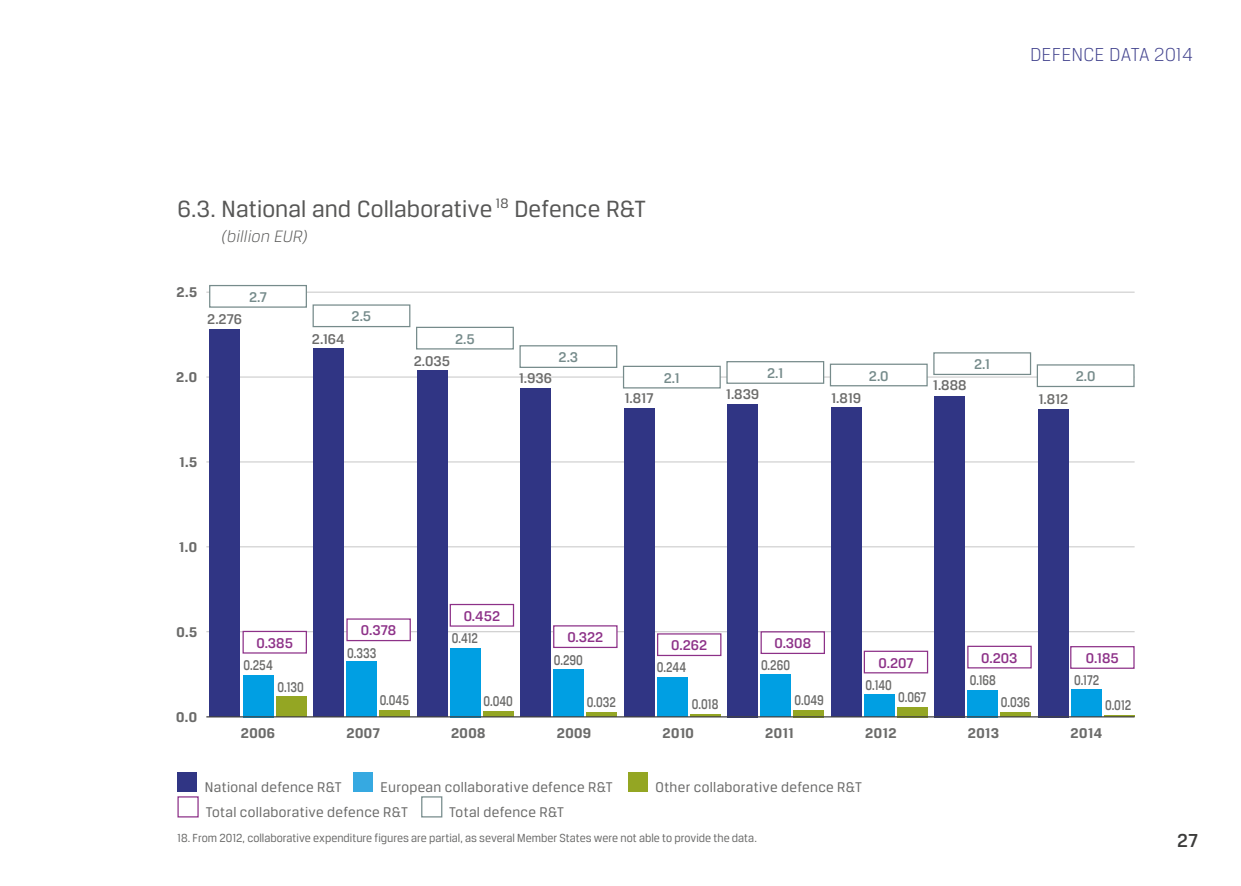
<style>
.page{position:relative;width:1241px;height:886px;background:#fff}
.page>*{position:absolute;margin:0;border:0;box-sizing:border-box;transform-origin:0 0}
.t1{font:25px "Breuer Text";letter-spacing:.005em;color:#575756}
.t2{font:300 20px "Breuer Text";letter-spacing:.01em;color:#42438e}
.t3{font:500 20px "Breuer Text";color:#3c3c3b}
.t4{font:italic 300 17.5px "Breuer Text";letter-spacing:.015em;color:#575756}
.t5{font:15px/25px "Breuer Text";letter-spacing:.02em;color:#6b6b6a}
.t6{font:500 15px "Breuer Text";color:#6b6b6a;scale:.8 1}
.t7{font:700 15px "Breuer Text";letter-spacing:.03em;color:#6b6b6a}
.t8{font:500 15px "Breuer Text";color:#6b6b6a}
.t9{font:500 15px "Breuer Text";color:#8d3188}
.t10{font:500 15px "Breuer Text";color:#768b8b}
.t11{font:12.5px "Breuer Text";color:#6b6b6a;scale:.95 1}
</style>
<div class="page">
<hr style="left:206px;top:292px;width:928px;height:1px;background:#c6c6c6">
<hr style="left:206px;top:377px;width:928px;height:1px;background:#c6c6c6">
<hr style="left:206px;top:461px;width:928px;height:1px;background:#c6c6c6">
<hr style="left:206px;top:546px;width:928px;height:1px;background:#c6c6c6">
<hr style="left:206px;top:631px;width:928px;height:1px;background:#c6c6c6">
<div style="left:210px;top:329px;width:30px;height:388px;background:#303584"></div>
<div style="left:243px;top:675px;width:30px;height:42px;background:#009fe3"></div>
<div style="left:276px;top:696px;width:30px;height:21px;background:#94a623"></div>
<div style="left:313px;top:349px;width:31px;height:368px;background:#303584"></div>
<div style="left:346px;top:662px;width:31px;height:55px;background:#009fe3"></div>
<div style="left:379px;top:710px;width:31px;height:7px;background:#94a623"></div>
<div style="left:520px;top:388px;width:30px;height:329px;background:#303584"></div>
<div style="left:553px;top:669px;width:31px;height:48px;background:#009fe3"></div>
<div style="left:586px;top:712px;width:31px;height:5px;background:#94a623"></div>
<div style="left:727px;top:404px;width:30px;height:313px;background:#303584"></div>
<div style="left:760px;top:674px;width:30px;height:43px;background:#009fe3"></div>
<div style="left:793px;top:710px;width:30px;height:7px;background:#94a623"></div>
<div style="left:830px;top:407px;width:31px;height:310px;background:#303584"></div>
<div style="left:863px;top:694px;width:31px;height:23px;background:#009fe3"></div>
<div style="left:896px;top:707px;width:31px;height:10px;background:#94a623"></div>
<div style="left:934px;top:396px;width:30px;height:321px;background:#303584"></div>
<div style="left:967px;top:690px;width:30px;height:27px;background:#009fe3"></div>
<div style="left:1000px;top:712px;width:30px;height:5px;background:#94a623"></div>
<div style="left:1037px;top:409px;width:31px;height:308px;background:#303584"></div>
<div style="left:1070px;top:690px;width:31px;height:27px;background:#009fe3"></div>
<hr style="left:1103px;top:715px;width:31px;height:2px;background:#94a623">
<div style="left:416px;top:371px;width:31px;height:346px;background:#303584"></div>
<div style="left:483px;top:711px;width:30px;height:6px;background:#94a623"></div>
<div style="left:449px;top:648px;width:31px;height:69px;background:#009fe3"></div>
<div style="left:656px;top:677px;width:31px;height:40px;background:#009fe3"></div>
<hr style="left:689px;top:714px;width:31px;height:3px;background:#94a623">
<div style="left:623px;top:408px;width:31px;height:309px;background:#303584"></div>
<hr style="left:206px;top:716px;width:928px;height:1px;background:#424241">
<div style="left:177px;top:772px;width:20px;height:20px;background:#303584"></div>
<div style="left:353px;top:772px;width:20px;height:20px;background:#36a9e1"></div>
<div style="left:177px;top:796px;width:22px;height:21px;border:1px solid #8d3188"></div>
<div style="left:627px;top:772px;width:20px;height:20px;background:#94a623"></div>
<div style="left:421px;top:796px;width:21px;height:21px;border:1px solid #768b8b"></div>
<div style="left:210px;top:286px;width:96px;height:21px;background:#fff"></div>
<div style="left:209px;top:285px;width:98px;height:23px;border:1px solid #768b8b"></div>
<div style="left:242px;top:631px;width:65px;height:22px;border:1px solid #8d3188"></div>
<div style="left:347px;top:619px;width:63px;height:21px;background:#fff"></div>
<div style="left:346px;top:618px;width:65px;height:23px;border:1px solid #8d3188"></div>
<div style="left:449px;top:604px;width:65px;height:23px;border:1px solid #8d3188"></div>
<div style="left:553px;top:626px;width:64px;height:21px;background:#fff"></div>
<div style="left:553px;top:625px;width:64px;height:23px;border:1px solid #8d3188"></div>
<div style="left:657px;top:633px;width:64px;height:23px;border:1px solid #8d3188"></div>
<div style="left:760px;top:631px;width:64px;height:23px;border:1px solid #8d3188"></div>
<div style="left:863px;top:651px;width:65px;height:22px;border:1px solid #8d3188"></div>
<div style="left:967px;top:646px;width:64px;height:22px;border:1px solid #8d3188"></div>
<div style="left:1069px;top:646px;width:65px;height:23px;border:1px solid #8d3188"></div>
<div style="left:312px;top:304px;width:98px;height:23px;border:1px solid #768b8b"></div>
<div style="left:416px;top:327px;width:98px;height:22px;border:1px solid #768b8b"></div>
<div style="left:519px;top:345px;width:98px;height:23px;border:1px solid #768b8b"></div>
<div style="left:623px;top:366px;width:97px;height:22px;background:#fff"></div>
<div style="left:623px;top:366px;width:97px;height:22px;border:1px solid #768b8b"></div>
<div style="left:727px;top:362px;width:96px;height:21px;background:#fff"></div>
<div style="left:726px;top:361px;width:98px;height:23px;border:1px solid #768b8b"></div>
<div style="left:830px;top:364px;width:96px;height:22px;background:#fff"></div>
<div style="left:829px;top:364px;width:98px;height:22px;border:1px solid #768b8b"></div>
<div style="left:933px;top:352px;width:97px;height:23px;border:1px solid #768b8b"></div>
<div style="left:1037px;top:365px;width:96px;height:21px;background:#fff"></div>
<div style="left:1036px;top:364px;width:98px;height:23px;border:1px solid #768b8b"></div>
<h1 class="t1" style="left:177px;top:195px;width:470px">6.3. National and Collaborative <sup>18</sup> Defence R&amp;T</h1>
<p class="t4" style="left:221px;top:227px;width:87px">(billion EUR)</p>
<p class="t7" style="left:176px;top:283px;width:22px">2.5</p>
<p class="t8" style="left:207px;top:311px;width:37px">2.276</p>
<p class="t10" style="left:249px;top:289px;width:20px">2.7</p>
<p class="t8" style="left:312px;top:330px;width:34px">2.164</p>
<p class="t10" style="left:351px;top:308px;width:21px">2.5</p>
<p class="t10" style="left:455px;top:331px;width:21px">2.5</p>
<h2 class="t2" style="left:1029px;top:43px;width:164px">DEFENCE DATA 2014</h2>
<p class="t7" style="left:176px;top:368px;width:22px">2.0</p>
<p class="t7" style="left:179px;top:453px;width:20px">1.5</p>
<p class="t7" style="left:179px;top:538px;width:20px">1.0</p>
<p class="t7" style="left:176px;top:624px;width:22px">0.5</p>
<p class="t7" style="left:176px;top:709px;width:22px">0.0</p>
<p class="t8" style="left:413px;top:353px;width:38px">2.035</p>
<p class="t10" style="left:558px;top:349px;width:21px">2.3</p>
<p class="t8" style="left:518px;top:370px;width:35px">1.936</p>
<p class="t10" style="left:973px;top:356px;width:18px">2.1</p>
<p class="t10" style="left:663px;top:370px;width:18px">2.1</p>
<p class="t10" style="left:767px;top:365px;width:18px">2.1</p>
<p class="t10" style="left:868px;top:367px;width:21px">2.0</p>
<p class="t8" style="left:932px;top:377px;width:35px">1.888</p>
<p class="t8" style="left:624px;top:390px;width:30px">1.817</p>
<p class="t8" style="left:725px;top:386px;width:35px">1.839</p>
<p class="t8" style="left:831px;top:390px;width:32px">1.819</p>
<p class="t8" style="left:1038px;top:391px;width:31px">1.812</p>
<p class="t10" style="left:1075px;top:368px;width:21px">2.0</p>
<p class="t9" style="left:256px;top:635px;width:38px">0.385</p>
<p class="t6" style="left:243px;top:657px;width:38px">0.254</p>
<p class="t6" style="left:277px;top:678px;width:34px">0.130</p>
<p class="t9" style="left:361px;top:622px;width:37px">0.378</p>
<p class="t6" style="left:347px;top:644px;width:38px">0.333</p>
<p class="t6" style="left:379px;top:692px;width:38px">0.045</p>
<p class="t9" style="left:463px;top:608px;width:38px">0.452</p>
<p class="t6" style="left:451px;top:630px;width:34px">0.412</p>
<p class="t9" style="left:567px;top:629px;width:37px">0.322</p>
<p class="t6" style="left:554px;top:651px;width:38px">0.290</p>
<p class="t9" style="left:671px;top:637px;width:37px">0.262</p>
<p class="t9" style="left:774px;top:635px;width:38px">0.308</p>
<p class="t6" style="left:656px;top:659px;width:38px">0.244</p>
<p class="t6" style="left:761px;top:657px;width:38px">0.260</p>
<p class="t9" style="left:878px;top:654px;width:37px">0.207</p>
<p class="t9" style="left:981px;top:649px;width:38px">0.203</p>
<p class="t9" style="left:1085px;top:650px;width:34px">0.185</p>
<p class="t6" style="left:483px;top:693px;width:38px">0.040</p>
<p class="t6" style="left:586px;top:694px;width:38px">0.032</p>
<p class="t6" style="left:691px;top:696px;width:35px">0.018</p>
<p class="t6" style="left:865px;top:676px;width:35px">0.140</p>
<p class="t6" style="left:969px;top:672px;width:34px">0.168</p>
<p class="t6" style="left:1073px;top:672px;width:33px">0.172</p>
<p class="t6" style="left:1000px;top:694px;width:38px">0.036</p>
<p class="t6" style="left:1104px;top:697px;width:34px">0.012</p>
<p class="t6" style="left:794px;top:692px;width:38px">0.049</p>
<p class="t6" style="left:898px;top:689px;width:37px">0.067</p>
<p class="t7" style="left:241px;top:724px;width:36px">2006</p>
<p class="t7" style="left:346px;top:724px;width:35px">2007</p>
<p class="t7" style="left:451px;top:724px;width:36px">2008</p>
<p class="t7" style="left:556px;top:724px;width:36px">2009</p>
<p class="t7" style="left:662px;top:724px;width:33px">2010</p>
<p class="t7" style="left:765px;top:724px;width:30px">2011</p>
<p class="t7" style="left:865px;top:724px;width:33px">2012</p>
<p class="t7" style="left:967px;top:724px;width:33px">2013</p>
<p class="t7" style="left:1070px;top:724px;width:33px">2014</p>
<p class="t5" style="left:205px;top:774px;width:138px">National defence R&amp;T</p>
<p class="t5" style="left:206px;top:774px;width:408px;text-indent:175px">European collaborative defence R&amp;T<br>Total collaborative defence R&amp;T</p>
<p class="t5" style="left:655px;top:774px;width:208px">Other collaborative defence R&amp;T</p>
<p class="t5" style="left:449px;top:799px;width:116px">Total defence R&amp;T</p>
<p class="t11" style="left:177px;top:831px;width:611px">18. From 2012, collaborative expenditure figures are partial, as several Member States were not able to provide the data.</p>
<h2 class="t3" style="left:1176px;top:830px;width:22px">27</h2>
</div>
